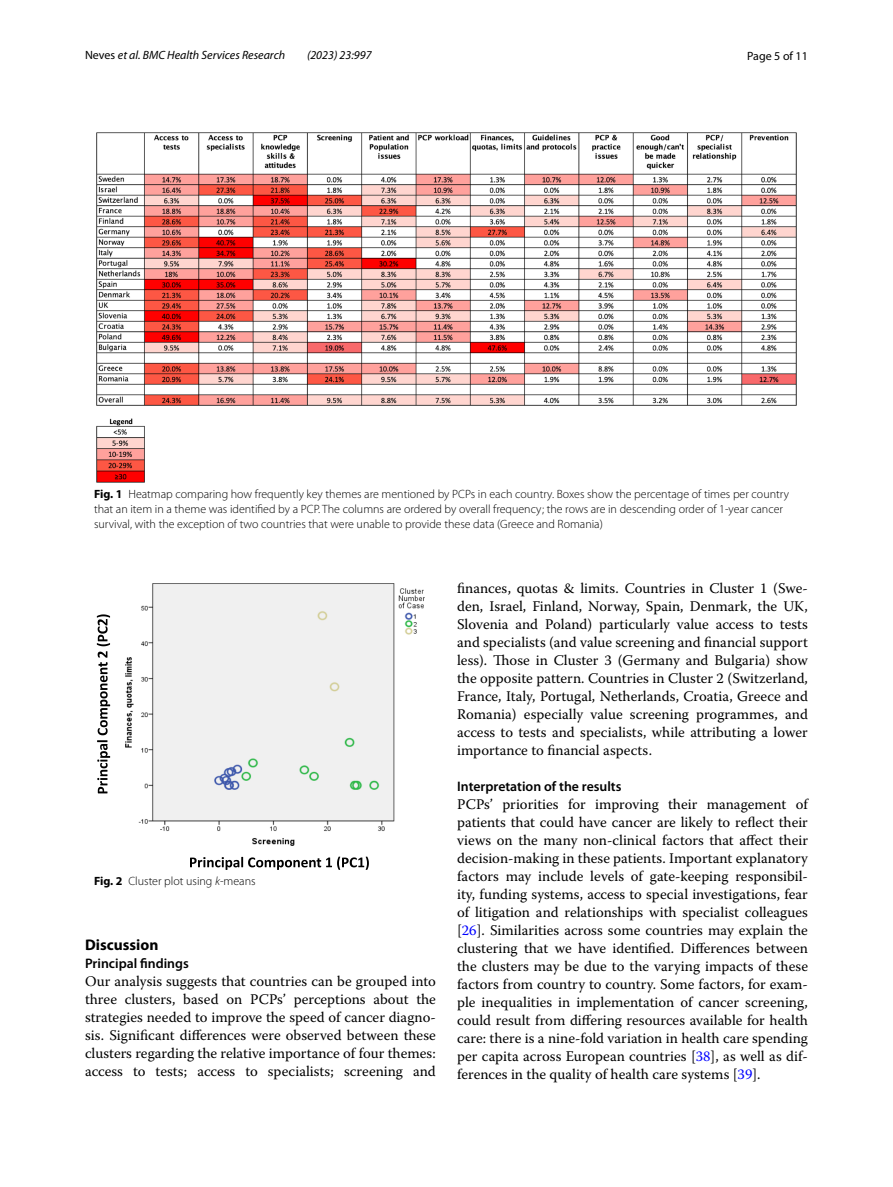
<style>
.page{position:relative;width:893px;height:1187px;background:#fff}
.page>*{position:absolute;margin:0;border:0;box-sizing:border-box;transform-origin:0 0}
.t1{font:700 15.45px "Myriad Pro";color:#000}
.t2{font:14.7px/18px "Warnock Pro";color:#000;text-align:justify}
.t3{font:600 13.8px "Myriad Pro";color:#000}
.t4{font:300 12px/15px "Myriad Pro";color:#000}
.t5{font:italic 12px "Myriad Pro";color:#000}
.t6{font:12px "Myriad Pro";color:#000}
.s1{font-style:normal}
.s2{font-weight:700}
.s3{font-style:italic}
.s4{color:#00f}
</style>
<div class="page">
<img style="left:96px;top:133px;width:701px;height:349px">
<img style="left:125px;top:583px;width:299px;height:262px">
<svg style="left:190px;top:856px;width:179px;height:13px"></svg>
<svg style="left:97px;top:614px;width:13px;height:179px"></svg>
<p class="t5" style="left:85px;top:48px;width:202px"><span class="s1">Neves</span> et al. BMC Health Services Research</p>
<p class="t5" style="left:307px;top:48px;width:66px">(2023) 23:997</p>
<p class="t6" style="left:747px;top:48px;width:62px">Page 5 of 11</p>
<p class="t4" style="left:94px;top:486px;width:696px"><span class="s2">Fig. 1</span> Heatmap comparing how frequently key themes are mentioned by PCPs in each country. Boxes show the percentage of times per country that an item in a theme was identified by a PCP. The columns are ordered by overall frequency; the rows are in descending order of 1-year cancer survival, with the exception of two countries that were unable to provide these data (Greece and Romania)</p>
<p class="t4" style="left:94px;top:873px;width:163px"><span class="s2">Fig. 2</span> Cluster plot using <span class="s3">k</span>-means</p>
<p class="t1" style="left:85px;top:935px;width:75px">Discussion</p>
<p class="t3" style="left:85px;top:954px;width:105px">Principal findings</p>
<p class="t2" style="left:85px;top:972px;width:352px">Our analysis suggests that countries can be grouped into three clusters, based on PCPs’ perceptions about the strategies needed to improve the speed of cancer diagno&shy;sis. Significant differences were observed between these clusters regarding the relative importance of four themes: access to tests; access to specialists; screening and</p>
<p class="t2" style="left:457px;top:578px;width:352px">finances, quotas &amp; limits. Countries in Cluster 1 (Swe&shy;den, Israel, Finland, Norway, Spain, Denmark, the UK, Slovenia and Poland) particularly value access to tests and specialists (and value screening and financial support less). Those in Cluster 3 (Germany and Bulgaria) show the opposite pattern. Countries in Cluster 2 (Switzerland, France, Italy, Portugal, Netherlands, Croatia, Greece and Romania) especially value screening programmes, and access to tests and specialists, while attributing a lower importance to financial aspects.</p>
<p class="t3" style="left:457px;top:777px;width:166px">Interpretation of the results</p>
<p class="t2" style="left:457px;top:794px;width:352px">PCPs’ priorities for improving their management of patients that could have cancer are likely to reflect their views on the many non-clinical factors that affect their decision-making in these patients. Important explanatory factors may include levels of gate-keeping responsibil&shy;ity, funding systems, access to special investigations, fear of litigation and relationships with specialist colleagues [<span class="s4">26</span>]. Similarities across some countries may explain the clustering that we have identified. Differences between the clusters may be due to the varying impacts of these factors from country to country. Some factors, for exam&shy;ple inequalities in implementation of cancer screening, could result from differing resources available for health care: there is a nine-fold variation in health care spending per capita across European countries [<span class="s4">38</span>], as well as dif&shy;ferences in the quality of health care systems [<span class="s4">39</span>].</p>
</div>
